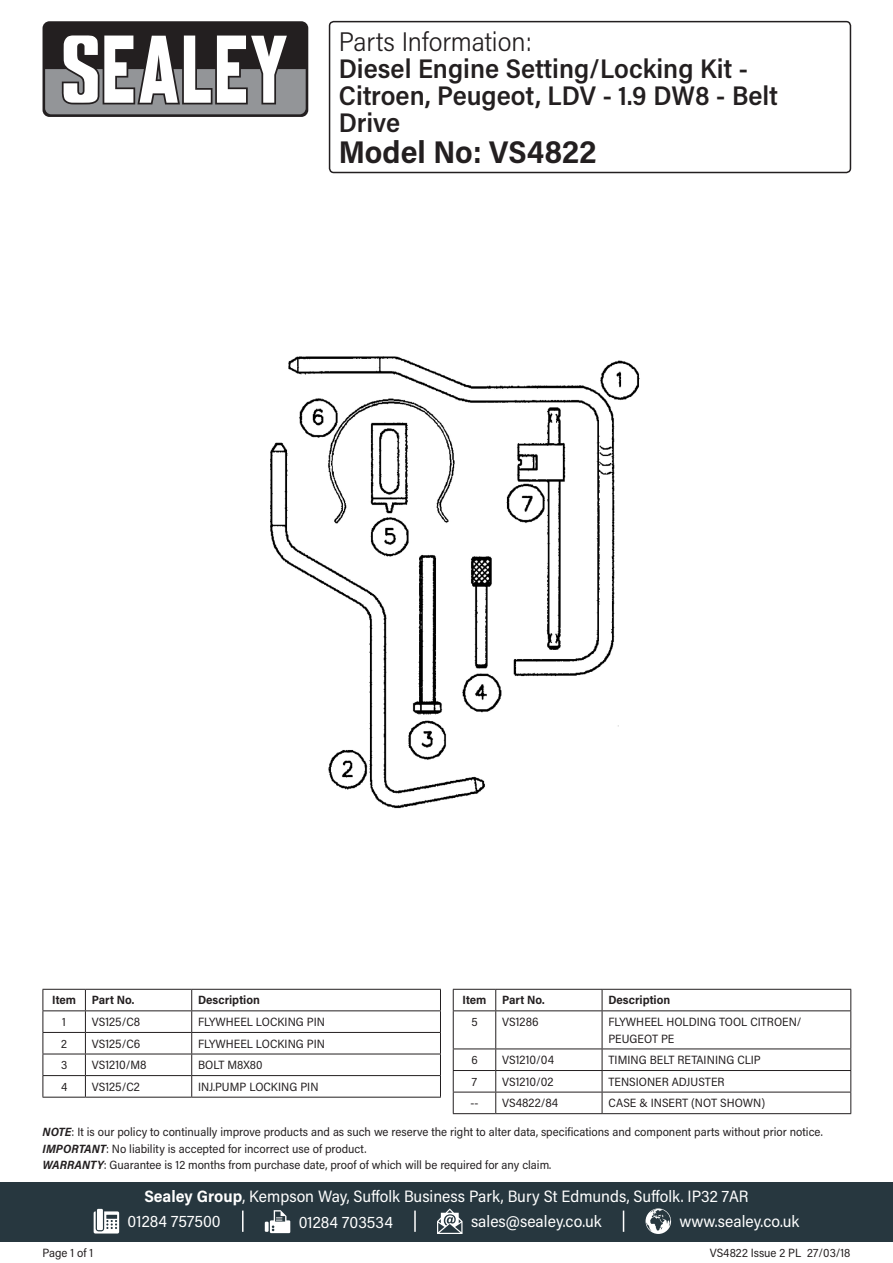
<style>
.page{position:relative;width:893px;height:1263px;background:#fff}
.page>*{position:absolute;margin:0;border:0;box-sizing:border-box;transform-origin:0 0}
.Model_Number{font:700 31.5px "Acumin Pro Semi Cond";color:#231f20}
.Product_Description{font:600 27px/27px "Acumin Pro Semi Cond";color:#231f20}
.Parts_Information{font:300 27px "Acumin Pro Semi Cond";color:#231f20}
.Address{font:16.5px "Acumin Pro Semi Cond";color:#fff}
.Contact_Info{font:16.5px "Acumin Pro Semi Cond";color:#fff}
.Disclaimer{font:12px "Acumin Pro Semi Cond";color:#231f20}
.Table_Body{font:12px/16.5px "Acumin Pro Semi Cond";color:#231f20}
.Part_No__Body{font:12px "Acumin Pro Semi Cond";color:#231f20}
.Part_Description_HDR{font:700 12px "Acumin Pro Semi Cond";color:#231f20}
.Document_Info{font:12px "Acumin Pro Semi Cond";color:#231f20}
.Item_Body{font:12px "Acumin Pro Semi Cond";color:#231f20}
.Item_HDR{font:700 12px "Acumin Pro Semi Cond";letter-spacing:-.005em;color:#231f20}
.s1{font-weight:700;font-style:italic}
.s2{font-weight:700}
</style>
<div class="page">
<div style="left:43px;top:21px;width:265px;height:96px;background:#231f20;border-radius:7px"></div>
<svg style="left:45px;top:35px;width:261px;height:79px"></svg>
<div style="left:0;top:1182px;width:893px;height:60px;background:#27373f"></div>
<svg style="left:94px;top:1211px;width:25px;height:22px"></svg>
<div style="left:97px;top:1209px;width:6px;height:21px;background:#fff"></div>
<svg style="left:265px;top:1222px;width:4px;height:10px"></svg>
<svg style="left:270px;top:1210px;width:20px;height:23px"></svg>
<svg style="left:437px;top:1208px;width:25px;height:26px"></svg>
<svg style="left:645px;top:1208px;width:26px;height:26px"></svg>
<hr style="left:242px;top:1210px;width:2px;height:22px;background:#fff">
<svg style="left:623px;top:1210px;width:1px;height:22px"></svg>
<hr style="left:414px;top:1210px;width:2px;height:22px;background:#fff">
<div style="left:329px;top:21px;width:522px;height:152px;border:2px solid #231f20;border-radius:4px"></div>
<hr style="left:43px;top:989px;width:42px;height:1px;background:#231f20">
<hr style="left:85px;top:989px;width:107px;height:1px;background:#231f20">
<hr style="left:192px;top:989px;width:249px;height:1px;background:#231f20">
<hr style="left:43px;top:1010px;width:42px;height:1px;background:#231f20">
<hr style="left:85px;top:1010px;width:107px;height:1px;background:#231f20">
<hr style="left:192px;top:1010px;width:249px;height:1px;background:#231f20">
<hr style="left:43px;top:1032px;width:42px;height:1px;background:#231f20">
<hr style="left:85px;top:1032px;width:107px;height:1px;background:#231f20">
<hr style="left:192px;top:1032px;width:249px;height:1px;background:#231f20">
<hr style="left:43px;top:1054px;width:42px;height:1px;background:#231f20">
<hr style="left:85px;top:1054px;width:107px;height:1px;background:#231f20">
<hr style="left:192px;top:1054px;width:249px;height:1px;background:#231f20">
<hr style="left:43px;top:1075px;width:42px;height:1px;background:#231f20">
<svg style="left:43px;top:990px;width:1px;height:107px"></svg>
<hr style="left:85px;top:1075px;width:107px;height:1px;background:#231f20">
<svg style="left:85px;top:990px;width:1px;height:107px"></svg>
<hr style="left:192px;top:1075px;width:249px;height:1px;background:#231f20">
<svg style="left:191px;top:990px;width:1px;height:107px"></svg>
<svg style="left:440px;top:990px;width:1px;height:107px"></svg>
<hr style="left:43px;top:1097px;width:42px;height:1px;background:#231f20">
<hr style="left:85px;top:1097px;width:107px;height:1px;background:#231f20">
<hr style="left:192px;top:1097px;width:249px;height:1px;background:#231f20">
<hr style="left:453px;top:989px;width:43px;height:1px;background:#231f20">
<svg style="left:453px;top:990px;width:1px;height:20px"></svg>
<hr style="left:496px;top:989px;width:106px;height:1px;background:#231f20">
<svg style="left:495px;top:990px;width:1px;height:20px"></svg>
<hr style="left:602px;top:989px;width:249px;height:1px;background:#231f20">
<svg style="left:602px;top:990px;width:1px;height:20px"></svg>
<svg style="left:850px;top:990px;width:1px;height:20px"></svg>
<hr style="left:453px;top:1010px;width:43px;height:1px;background:#231f20">
<hr style="left:453px;top:1011px;width:1px;height:37px;background:#231f20">
<hr style="left:496px;top:1010px;width:106px;height:1px;background:#231f20">
<hr style="left:495px;top:1011px;width:1px;height:37px;background:#231f20">
<hr style="left:602px;top:1010px;width:249px;height:1px;background:#231f20">
<hr style="left:602px;top:1011px;width:1px;height:37px;background:#231f20">
<hr style="left:850px;top:1011px;width:1px;height:37px;background:#231f20">
<hr style="left:453px;top:1048px;width:43px;height:1px;background:#231f20">
<hr style="left:496px;top:1048px;width:106px;height:1px;background:#231f20">
<hr style="left:602px;top:1048px;width:249px;height:1px;background:#231f20">
<hr style="left:453px;top:1070px;width:43px;height:1px;background:#231f20">
<hr style="left:496px;top:1070px;width:106px;height:1px;background:#231f20">
<hr style="left:602px;top:1070px;width:249px;height:1px;background:#231f20">
<hr style="left:453px;top:1092px;width:43px;height:1px;background:#231f20">
<svg style="left:453px;top:1049px;width:1px;height:64px"></svg>
<hr style="left:496px;top:1092px;width:106px;height:1px;background:#231f20">
<svg style="left:495px;top:1049px;width:1px;height:64px"></svg>
<hr style="left:602px;top:1092px;width:249px;height:1px;background:#231f20">
<svg style="left:602px;top:1049px;width:1px;height:64px"></svg>
<svg style="left:850px;top:1049px;width:1px;height:64px"></svg>
<hr style="left:453px;top:1113px;width:43px;height:1px;background:#231f20">
<hr style="left:496px;top:1113px;width:106px;height:1px;background:#231f20">
<hr style="left:602px;top:1113px;width:249px;height:1px;background:#231f20">
<img style="left:270px;top:356px;width:370px;height:453px">
<p class="Parts_Information" style="left:339px;top:23px;width:195px">Parts Information:</p>
<p class="Product_Description" style="left:339px;top:54px;width:440px">Diesel Engine Setting/Locking Kit -<br>Citroen, Peugeot, LDV - 1.9 DW8 - Belt<br>Drive</p>
<p class="Model_Number" style="left:339px;top:130px;width:259px">Model No: VS4822</p>
<p class="Item_HDR" style="left:52px;top:992px;width:25px">Item</p>
<p class="Part_Description_HDR" style="left:92px;top:992px;width:44px">Part No.</p>
<p class="Part_Description_HDR" style="left:198px;top:992px;width:63px">Description</p>
<p class="Item_Body" style="left:62px;top:1013px;width:5px">1</p>
<p class="Part_No__Body" style="left:92px;top:1013px;width:50px">VS125/C8</p>
<p class="Table_Body" style="left:198px;top:1013px;width:128px">FLYWHEEL LOCKING PIN</p>
<p class="Item_Body" style="left:61px;top:1035px;width:7px">2</p>
<p class="Part_No__Body" style="left:92px;top:1035px;width:50px">VS125/C6</p>
<p class="Table_Body" style="left:198px;top:1035px;width:128px">FLYWHEEL LOCKING PIN</p>
<p class="Item_Body" style="left:61px;top:1057px;width:8px">3</p>
<p class="Part_No__Body" style="left:92px;top:1057px;width:56px">VS1210/M8</p>
<p class="Table_Body" style="left:198px;top:1056px;width:66px">BOLT M8X80</p>
<p class="Item_Body" style="left:61px;top:1078px;width:8px">4</p>
<p class="Part_No__Body" style="left:92px;top:1078px;width:49px">VS125/C2</p>
<p class="Table_Body" style="left:198px;top:1078px;width:122px">INJ.PUMP LOCKING PIN</p>
<p class="Item_HDR" style="left:463px;top:992px;width:25px">Item</p>
<p class="Part_Description_HDR" style="left:502px;top:992px;width:44px">Part No.</p>
<p class="Part_Description_HDR" style="left:608px;top:992px;width:63px">Description</p>
<p class="Item_Body" style="left:471px;top:1013px;width:8px">5</p>
<p class="Part_No__Body" style="left:502px;top:1013px;width:38px">VS1286</p>
<p class="Table_Body" style="left:608px;top:1013px;width:195px">FLYWHEEL HOLDING TOOL CITROEN/<br>PEUGEOT PE</p>
<p class="Item_Body" style="left:471px;top:1052px;width:8px">6</p>
<p class="Part_No__Body" style="left:502px;top:1052px;width:53px">VS1210/04</p>
<p class="Table_Body" style="left:608px;top:1051px;width:154px">TIMING BELT RETAINING CLIP</p>
<p class="Item_Body" style="left:472px;top:1073px;width:7px">7</p>
<p class="Part_No__Body" style="left:502px;top:1073px;width:53px">VS1210/02</p>
<p class="Table_Body" style="left:608px;top:1073px;width:118px">TENSIONER ADJUSTER</p>
<p class="Item_Body" style="left:470px;top:1095px;width:9px">--</p>
<p class="Part_No__Body" style="left:502px;top:1095px;width:58px">VS4822/84</p>
<p class="Table_Body" style="left:608px;top:1094px;width:158px">CASE &amp; INSERT (NOT SHOWN)</p>
<p class="Disclaimer" style="left:43px;top:1124px;width:782px"><span class="s1">NOTE</span>: It is our policy to continually improve products and as such we reserve the right to alter data, specifications and component parts without prior notice.</p>
<p class="Disclaimer" style="left:43px;top:1140px;width:326px"><span class="s1">IMPORTANT</span>: No liability is accepted for incorrect use of product.</p>
<p class="Disclaimer" style="left:43px;top:1157px;width:510px"><span class="s1">WARRANTY</span>: Guarantee is 12 months from purchase date, proof of which will be required for any claim.</p>
<p class="Document_Info" style="left:43px;top:1244px;width:52px">Page 1 of 1</p>
<p class="Address" style="left:144px;top:1185px;width:606px"><span class="s2">Sealey Group</span>, Kempson Way, Suffolk Business Park, Bury St Edmunds, Suffolk. IP32 7AR</p>
<p class="Contact_Info" style="left:128px;top:1210px;width:95px">01284 757500</p>
<p class="Contact_Info" style="left:299px;top:1210px;width:96px">01284 703534</p>
<p class="Contact_Info" style="left:471px;top:1210px;width:132px">sales@sealey.co.uk</p>
<p class="Contact_Info" style="left:680px;top:1210px;width:121px">www.sealey.co.uk</p>
<p class="Document_Info" style="left:710px;top:1244px;width:142px">VS4822 Issue 2 PL 27/03/18</p>
</div>
